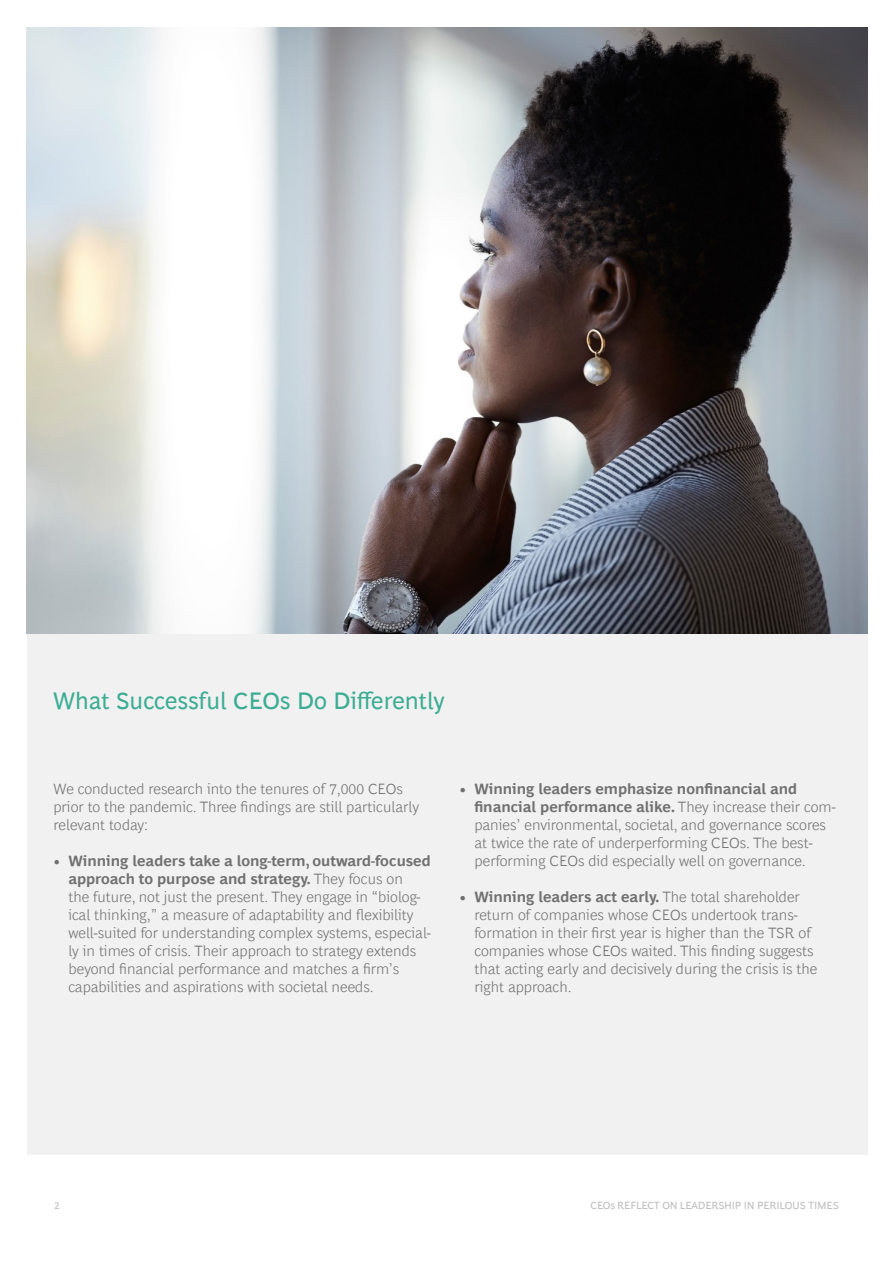
<style>
.page{position:relative;width:893px;height:1263px;background:#fff}
.page>*{position:absolute;margin:0;border:0;box-sizing:border-box;transform-origin:0 0}
.t1{font:24px "Henderson BCG Sans";color:#3cad93}
.t2{font:300 15px/18px "Henderson BCG Sans";color:#707071}
.t3{font:10.5px "Henderson BCG Sans";letter-spacing:-.02em;color:#c0bfbf}
.s1{font-weight:700}
</style>
<div class="page">
<div style="left:27px;top:27px;width:840px;height:1128px;background:#f1f1f2"></div>
<img style="left:27px;top:28px;width:840px;height:605px">
<h1 class="t1" style="left:53px;top:683px;width:393px">What Successful CEOs Do Differently</h1>
<p class="t2" style="left:53px;top:778px;width:367px">We conducted research into the tenures of 7,000 CEOs prior to the pandemic. Three findings are still particularly relevant today:</p>
<p class="t2" style="left:68px;top:850px;width:364px;text-indent:-15px">• <span class="s1">Winning leaders take a long-term, outward-focused approach to purpose and strategy.</span> They focus on<br>the future, not just the present. They engage in “biolog&shy;ical thinking,” a measure of adaptability and flexibility well-suited for understanding complex systems, especial&shy;ly in times of crisis. Their approach to strategy extends beyond financial performance and matches a firm’s capabilities and aspirations with societal needs.</p>
<p class="t2" style="left:474px;top:778px;width:363px;text-indent:-15px">• <span class="s1">Winning leaders emphasize nonfinancial and financial performance alike.</span> They increase their com&shy;panies’ environmental, societal, and governance scores at twice the rate of underperforming CEOs. The best&shy;performing CEOs did especially well on governance.</p>
<p class="t2" style="left:474px;top:887px;width:345px;text-indent:-15px">• <span class="s1">Winning leaders act early.</span> The total shareholder return of companies whose CEOs undertook trans&shy;formation in their first year is higher than the TSR of companies whose CEOs waited. This finding suggests that acting early and decisively during the crisis is the right approach.</p>
<p class="t3" style="left:54px;top:1198px;width:7px">2</p>
<p class="t3" style="left:590px;top:1198px;width:250px">CEOs REFLECT ON LEADERSHIP IN PERILOUS TIMES</p>
</div>
